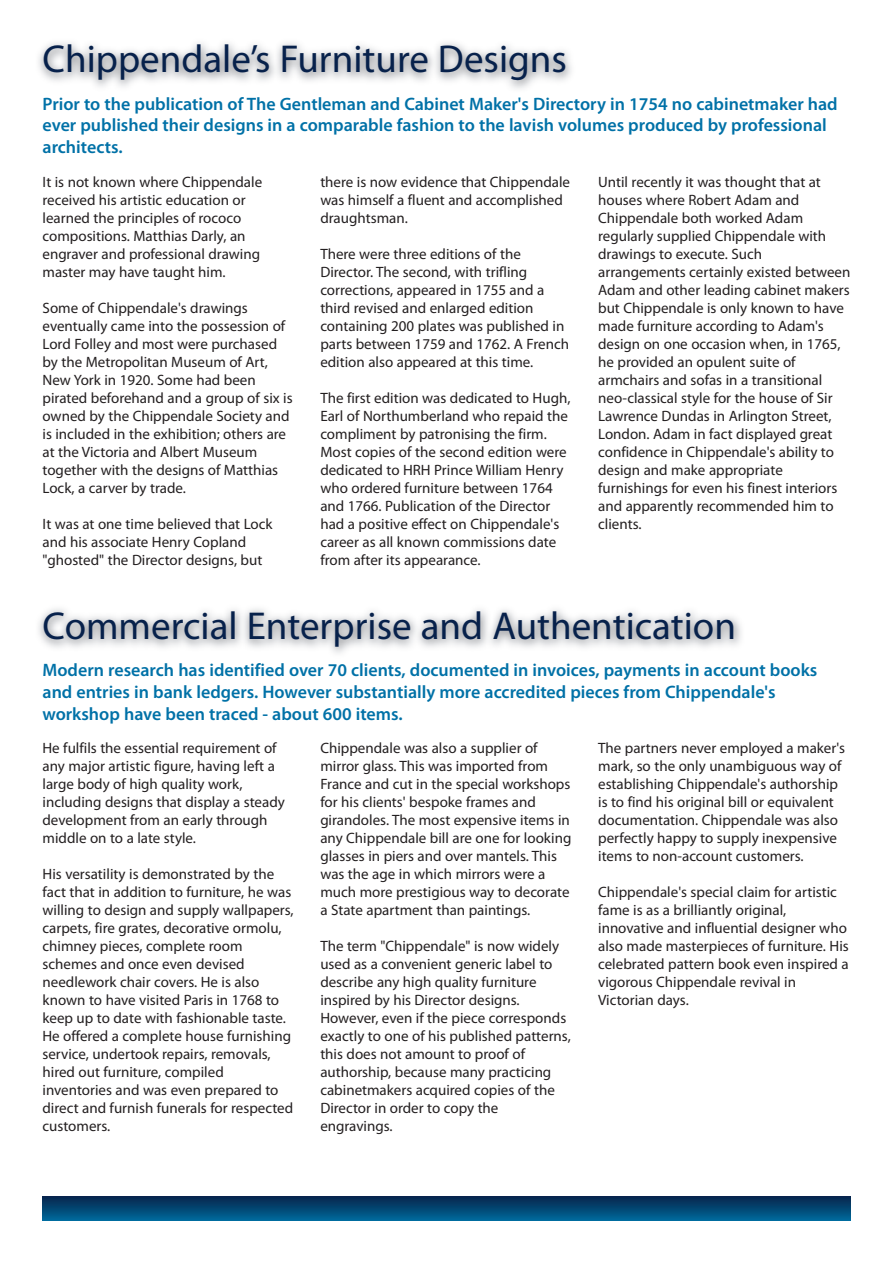
<style>
.page{position:relative;width:893px;height:1263px;background:#fff}
.page>*{position:absolute;margin:0;border:0;box-sizing:border-box;transform-origin:0 0}
.t1{font:39px "Myriad Pro";color:#07214b}
.t2{font:600 18px/21.6px "Myriad Pro";color:#0071a7}
.t3{font:15px/18px "Myriad Pro";color:#231f20}
</style>
<div class="page">
<svg style="left:43px;top:1197px;width:807px;height:23px;background:#024673"></svg>
<h1 class="t1" style="left:43px;top:44px;width:526px">Chippendale’s Furniture Designs</h1>
<p class="t2" style="left:43px;top:94px;width:797px">Prior to the publication of The Gentleman and Cabinet Maker's Directory in 1754 no cabinetmaker had ever published their designs in a comparable fashion to the lavish volumes produced by professional architects.</p>
<p class="t3" style="left:43px;top:174px;width:221px">It is not known where Chippendale received his artistic education or learned the principles of rococo compositions. Matthias Darly, an engraver and professional drawing master may have taught him.</p>
<p class="t3" style="left:43px;top:300px;width:252px">Some of Chippendale's drawings eventually came into the possession of Lord Folley and most were purchased by the Metropolitan Museum of Art, New York in 1920. Some had been pirated beforehand and a group of six is owned by the Chippendale Society and is included in the exhibition; others are at the Victoria and Albert Museum together with the designs of Matthias Lock, a carver by trade.</p>
<p class="t3" style="left:43px;top:516px;width:232px">It was at one time believed that Lock and his associate Henry Copland "ghosted" the Director designs, but</p>
<p class="t3" style="left:320px;top:174px;width:251px">there is now evidence that Chippendale was himself a fluent and accomplished draughtsman.</p>
<p class="t3" style="left:320px;top:246px;width:250px">There were three editions of the Director. The second, with trifling corrections, appeared in 1755 and a third revised and enlarged edition containing 200 plates was published in parts between 1759 and 1762. A French edition also appeared at this time.</p>
<p class="t3" style="left:320px;top:390px;width:252px">The first edition was dedicated to Hugh, Earl of Northumberland who repaid the compliment by patronising the firm.<br>Most copies of the second edition were dedicated to HRH Prince William Henry who ordered furniture between 1764 and 1766. Publication of the Director had a positive effect on Chippendale's career as all known commissions date from after its appearance.</p>
<p class="t3" style="left:598px;top:174px;width:254px">Until recently it was thought that at houses where Robert Adam and Chippendale both worked Adam regularly supplied Chippendale with drawings to execute. Such arrangements certainly existed between Adam and other leading cabinet makers but Chippendale is only known to have made furniture according to Adam's design on one occasion when, in 1765, he provided an opulent suite of armchairs and sofas in a transitional neo-classical style for the house of Sir Lawrence Dundas in Arlington Street, London. Adam in fact displayed great confidence in Chippendale's ability to design and make appropriate furnishings for even his finest interiors and apparently recommended him to clients.</p>
<h1 class="t1" style="left:43px;top:611px;width:695px">Commercial Enterprise and Authentication</h1>
<p class="t2" style="left:43px;top:661px;width:776px">Modern research has identified over 70 clients, documented in invoices, payments in account books and entries in bank ledgers. However substantially more accredited pieces from Chippendale's workshop have been traced - about 600 items.</p>
<p class="t3" style="left:43px;top:740px;width:244px">He fulfils the essential requirement of any major artistic figure, having left a large body of high quality work, including designs that display a steady development from an early through middle on to a late style.</p>
<p class="t3" style="left:43px;top:866px;width:253px">His versatility is demonstrated by the fact that in addition to furniture, he was willing to design and supply wallpapers, carpets, fire grates, decorative ormolu, chimney pieces, complete room schemes and once even devised needlework chair covers. He is also known to have visited Paris in 1768 to keep up to date with fashionable taste.<br>He offered a complete house furnishing service, undertook repairs, removals, hired out furniture, compiled inventories and was even prepared to direct and furnish funerals for respected customers.</p>
<p class="t3" style="left:320px;top:740px;width:253px">Chippendale was also a supplier of mirror glass. This was imported from France and cut in the special workshops for his clients' bespoke frames and girandoles. The most expensive items in any Chippendale bill are one for looking glasses in piers and over mantels. This was the age in which mirrors were a much more prestigious way to decorate a State apartment than paintings.</p>
<p class="t3" style="left:320px;top:938px;width:252px">The term "Chippendale" is now widely used as a convenient generic label to describe any high quality furniture inspired by his Director designs.<br>However, even if the piece corresponds exactly to one of his published patterns, this does not amount to proof of authorship, because many practicing cabinetmakers acquired copies of the Director in order to copy the engravings.</p>
<p class="t3" style="left:598px;top:740px;width:248px">The partners never employed a maker's mark, so the only unambiguous way of establishing Chippendale's authorship is to find his original bill or equivalent documentation. Chippendale was also perfectly happy to supply inexpensive items to non-account customers.</p>
<p class="t3" style="left:598px;top:884px;width:252px">Chippendale's special claim for artistic fame is as a brilliantly original, innovative and influential designer who also made masterpieces of furniture. His celebrated pattern book even inspired a vigorous Chippendale revival in Victorian days.</p>
</div>
